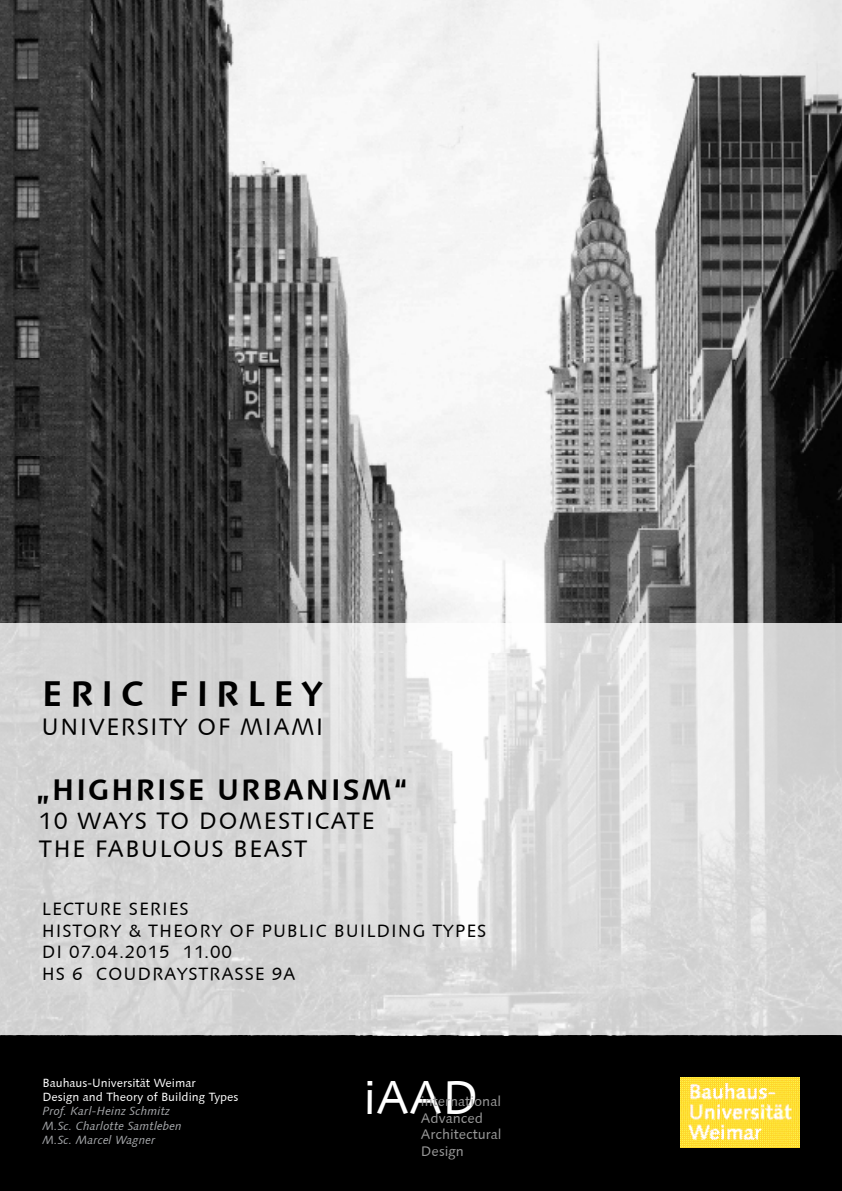
<style>
.page{position:relative;width:842px;height:1191px;background:#fff}
.page>*{position:absolute;margin:0;border:0;box-sizing:border-box;transform-origin:0 0}
.t1{font:48px "Linotype Syntax";color:#fff}
.t2{font:700 36px "Linotype Syntax";letter-spacing:.2em;color:#000}
.t3{font:700 30px "Linotype Syntax";letter-spacing:.05em;color:#000}
.t4{font:24px/28.8px "Linotype Syntax";letter-spacing:.05em;color:#000}
.t5{font:18px/21.6px "Linotype Syntax";letter-spacing:.05em;color:#000}
.t6{font:14px/16.8px "Linotype Syntax";color:#999}
.t7{font:italic 12px/14.4px "Linotype Syntax";color:#a7a9ac}
.t8{font:12px/14.4px "Linotype Syntax";color:#fff}
</style>
<div class="page">
<div style="left:0;top:1035px;width:842px;height:156px;background:#000"></div>
<img style="left:0;top:0;width:842px;height:624px">
<svg style="left:0;top:624px;width:842px;height:411px;background:#dadada"></svg>
<img style="left:680px;top:1077px;width:119px;height:70px">
<h2 class="t2" style="left:42px;top:671px;width:282px">ERIC FIRLE Y</h2>
<h3 class="t4" style="left:42px;top:712px;width:283px">u niversity of miami</h3>
<h3 class="t3" style="left:36px;top:770px;width:373px">„HIGH RISE URBANISM“</h3>
<h3 class="t4" style="left:39px;top:806px;width:337px">10 ways to d omesticate the fabu</h3>
<h3 class="t4" style="left:159px;top:835px;width:145px">lou s b east</h3>
<p class="t5" style="left:42px;top:898px;width:11px">LEC</p>
<p class="t5" style="left:42px;top:898px;width:98px;text-indent:33px">TURE SERIES<br>HISTORY</p>
<p class="t5" style="left:129px;top:920px;width:44px">&amp; THEORY</p>
<p class="t5" style="left:230px;top:920px;width:79px">OF PUBLIC</p>
<p class="t5" style="left:334px;top:920px;width:142px">BUILDING TYPES</p>
<p class="t5" style="left:42px;top:941px;width:204px">DI 07.04.2015 11.00<br>HS 6 CO UDRAYSTRASSE</p>
<p class="t5" style="left:272px;top:963px;width:25px">9A</p>
<p class="t8" style="left:43px;top:1075px;width:197px">Bauhaus-Universität Weimar<br>Design and Theory of Building Types</p>
<p class="t7" style="left:43px;top:1104px;width:141px">Prof. Karl-Heinz Schmitz<br>M.Sc. Charlotte Samtleben<br>M.Sc. Marcel Wagner</p>
<h1 class="t1" style="left:363px;top:1068px;width:117px">iAAD</h1>
<p class="t6" style="left:421px;top:1092px;width:82px">international<br>Advanced<br>Architectural<br>Design</p>
</div>
